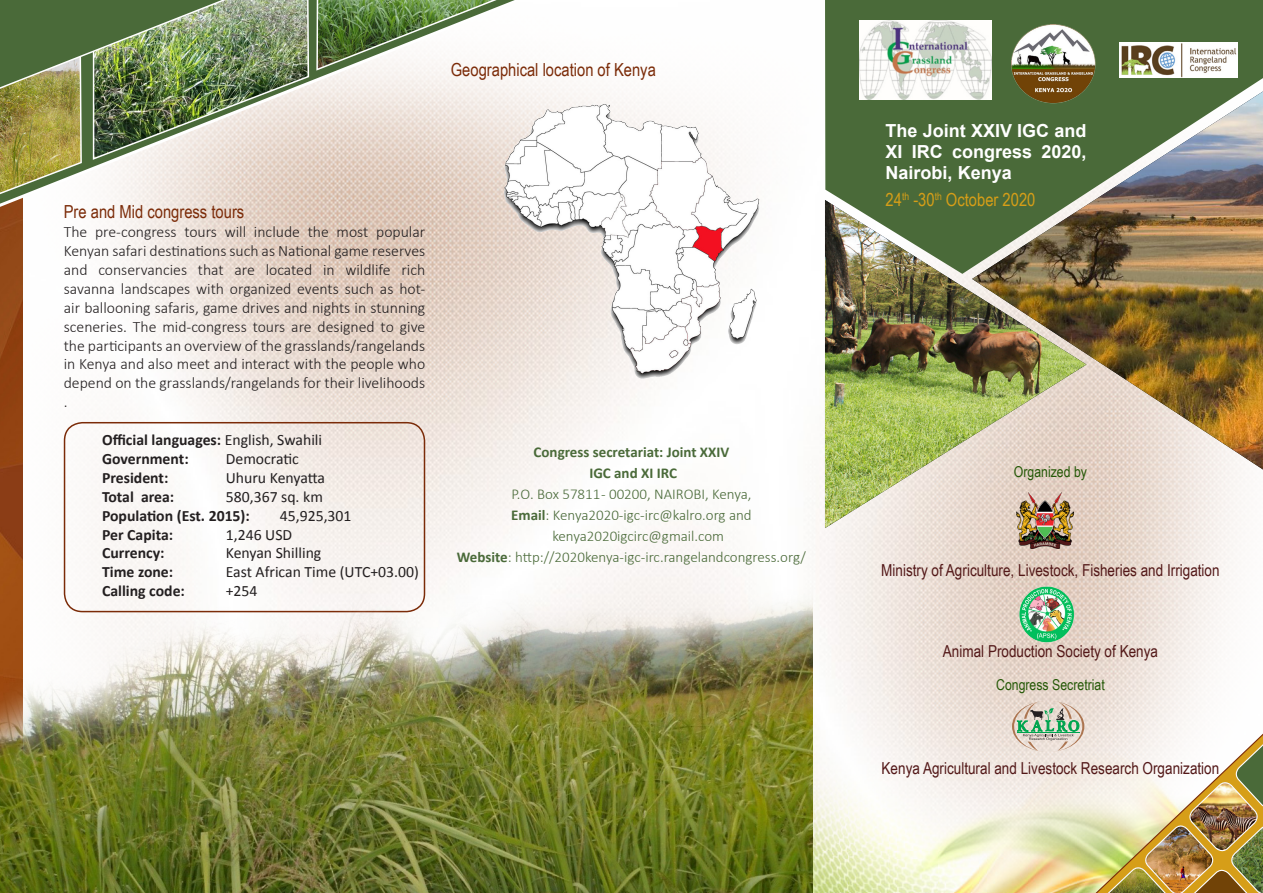
<style>
.page{position:relative;width:1263px;height:893px;background:#fff}
.page>*{position:absolute;margin:0;border:0;box-sizing:border-box;transform-origin:0 0}
.t1{font:700 18px/21px "Arial";color:#fff;text-align:justify}
.t2{font:18px "Arial Narrow";color:#7b2b08}
.t3{font:18px "Arial Narrow";color:#d69e18}
.t4{font:16.5px "Arial Narrow";color:#531818}
.t5{font:300 15.75px/18.9px "Calibri";color:#231f20;text-align:justify}
.t6{font:700 15.75px "Calibri";color:#231f20}
.t7{font:15.75px "Calibri";color:#231f20}
.t8{font:300 15px "Calibri";color:#4a6a39}
.t9{font:700 15px "Calibri";color:#4a6a39}
.t10{font:15px "Arial Narrow";color:#245806}
.s1{font-weight:400}
.s2{font-weight:700}
</style>
<div class="page">
<img style="left:22px;top:81px;width:1241px;height:812px">
<div style="left:825px;top:0;width:438px;height:200px;background:#4a6a39"></div>
<img style="left:825px;top:200px;width:261px;height:328px">
<img style="left:972px;top:91px;width:291px;height:378px">
<img style="left:1016px;top:493px;width:57px;height:55px">
<img style="left:1018px;top:587px;width:56px;height:55px">
<img style="left:1012px;top:701px;width:251px;height:192px">
<img style="left:859px;top:20px;width:133px;height:80px">
<img style="left:1119px;top:43px;width:118px;height:34px">
<img style="left:1011px;top:24px;width:86px;height:80px">
<img style="left:497px;top:95px;width:269px;height:289px">
<div style="left:64px;top:422px;width:361px;height:190px;border:2px solid #7b2b08;border-radius:18px"></div>
<img style="left:0;top:257px;width:22px;height:260px">
<svg style="left:0;top:77px;width:553px;height:180px"></svg>
<svg style="left:0;top:137px;width:310px;height:110px"></svg>
<img style="left:0;top:0;width:539px;height:137px">
<img style="left:0;top:517px;width:812px;height:376px">
<p class="t2" style="left:451px;top:57px;width:207px">Geographical location of Kenya</p>
<p class="t2" style="left:64px;top:199px;width:182px">Pre and Mid congress tours</p>
<p class="t5" style="left:64px;top:222px;width:363px">The pre-congress tours will include the most popular Kenyan safari destinations such as National game reserves and conservancies that are located in wildlife rich savanna landscapes with organized events such as hot&shy;air ballooning safaris, game drives and nights in stunning sceneries. The mid-congress tours are designed to give the participants an overview of the grasslands/rangelands in Kenya and also meet and interact with the people who depend on the grasslands/rangelands for their livelihoods</p>
<p class="t5" style="left:64px;top:392px;width:5px">.</p>
<p class="t6" style="left:102px;top:430px;width:222px">Official languages: <span class="s1">English, Swahili</span></p>
<p class="t6" style="left:102px;top:449px;width:88px">Government:</p>
<p class="t7" style="left:226px;top:449px;width:75px">Democratic</p>
<p class="t6" style="left:102px;top:468px;width:68px">President:</p>
<p class="t7" style="left:226px;top:468px;width:101px">Uhuru Kenyatta</p>
<p class="t6" style="left:102px;top:486px;width:74px">Total area:</p>
<p class="t7" style="left:226px;top:487px;width:99px">580,367 sq. km</p>
<p class="t6" style="left:102px;top:505px;width:149px">Population (Est. 2015):</p>
<p class="t7" style="left:280px;top:505px;width:73px">45,925,301</p>
<p class="t6" style="left:102px;top:524px;width:73px">Per Capita:</p>
<p class="t7" style="left:226px;top:524px;width:68px">1,246 USD</p>
<p class="t6" style="left:102px;top:543px;width:64px">Currency:</p>
<p class="t7" style="left:226px;top:543px;width:97px">Kenyan Shilling</p>
<p class="t6" style="left:102px;top:562px;width:73px">Time zone:</p>
<p class="t7" style="left:226px;top:562px;width:195px">East African Time (UTC+03.00)</p>
<p class="t6" style="left:102px;top:581px;width:84px">Calling code:</p>
<p class="t7" style="left:226px;top:581px;width:33px">+254</p>
<p class="t9" style="left:534px;top:443px;width:197px">Congress secretariat: Joint XXIV</p>
<p class="t9" style="left:589px;top:464px;width:89px">IGC and XI IRC</p>
<p class="t8" style="left:511px;top:485px;width:242px">P.O. Box 57811 - 00200, NAIROBI, Kenya,</p>
<p class="t8" style="left:511px;top:506px;width:242px"><span class="s2">Email</span>: Kenya2020-igc-irc@kalro.org and</p>
<p class="t8" style="left:552px;top:527px;width:173px">kenya2020igcirc@gmail.com</p>
<p class="t8" style="left:457px;top:548px;width:351px"><span class="s2">Website</span>: http://2020kenya-igc-irc.rangelandcongress.org/</p>
<p class="t1" style="left:886px;top:121px;width:202px">The Joint XXIV IGC and XI IRC congress 2020, Nairobi, Kenya</p>
<p class="t3" style="left:886px;top:187px;width:151px">24<sup>th</sup> -30<sup>th</sup> October 2020</p>
<p class="t10" style="left:1014px;top:461px;width:75px">Organized by</p>
<p class="t4" style="left:881px;top:558px;width:340px">Ministry of Agriculture, Livestock, Fisheries and Irrigation</p>
<p class="t4" style="left:943px;top:639px;width:217px">Animal Production Society of Kenya</p>
<p class="t10" style="left:996px;top:674px;width:110px">Congress Secretriat</p>
<p class="t4" style="left:882px;top:756px;width:339px">Kenya Agricultural and Livestock Research Organization</p>
</div>
